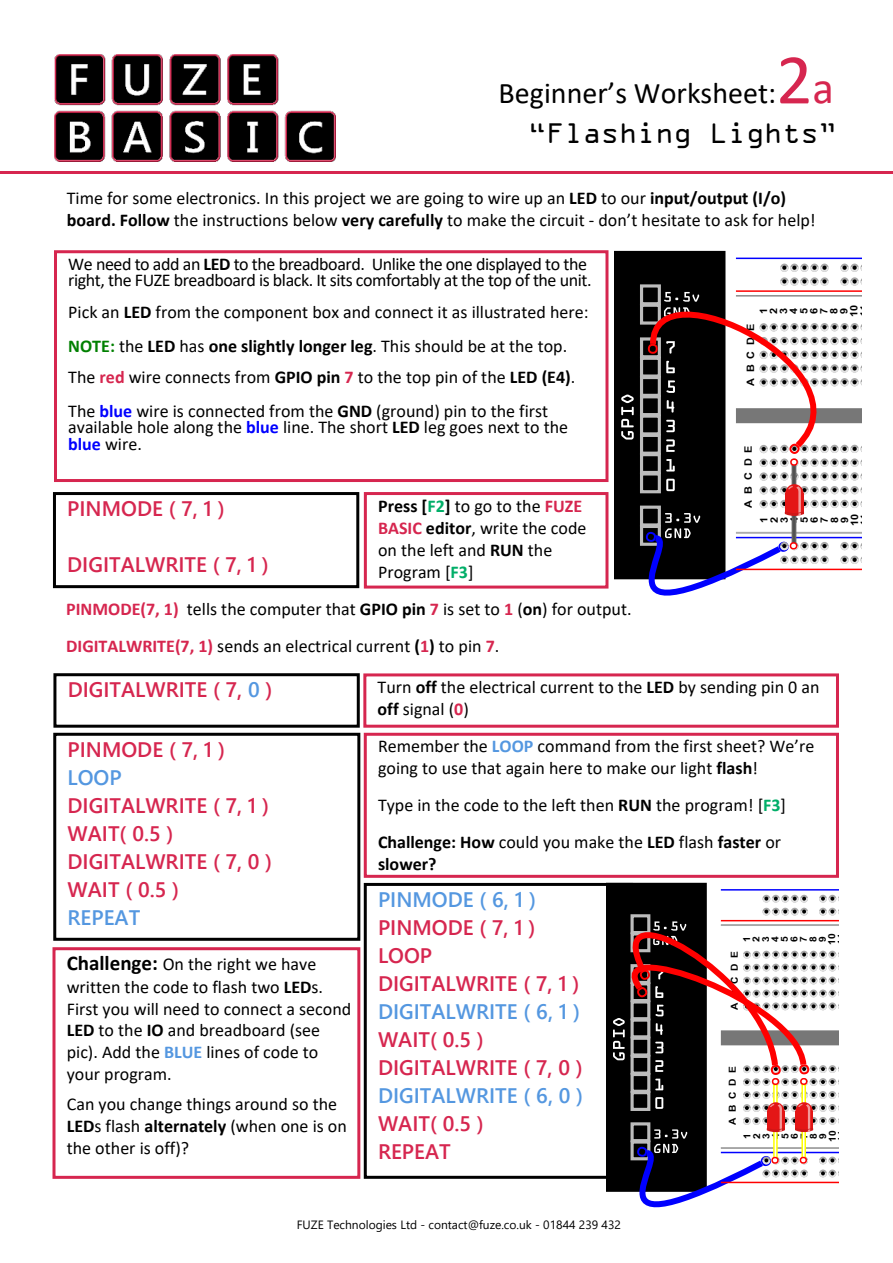
<style>
.page{position:relative;width:893px;height:1263px;background:#fff}
.page>*{position:absolute;margin:0;border:0;box-sizing:border-box;transform-origin:0 0}
.t1{font:72px "Calibri";color:#d6264f}
.t2{font:30px "Calibri";color:#000}
.t3{font:30px "OCRA Extended";color:#000}
.t4{font:600 21px/27.9px "Segoe UI";color:#d6264f}
.t5{font:600 21px "Segoe UI";color:#5497e0}
.t6{font:18px/22px "Calibri";color:#000}
.t7{font:18px/16.6px "Calibri";letter-spacing:-.025em;color:#000}
.t8{font:700 18px "Calibri";color:#000}
.t9{font:12px "Segoe UI";color:#000}
.t10{font:700 10.2px/10.1px "Arial Narrow";color:#000;scale:1.3 1}
.t11{font:700 9.6px/9.4px "Arial Narrow";color:#000;scale:1.3 1}
.s1{font-size:45px}
.s2{font-weight:700}
.s3{font-weight:700;color:#008000}
.s4{font-weight:700;color:#d6264f}
.s5{font-weight:700;color:#00f}
.s6{font-weight:700;color:#00ae68}
.s7{color:#5497e0}
.s8{font-weight:700;font-size:21px}
.s9{font-weight:700;color:#5497e0}
</style>
<div class="page">
<hr style="left:0;top:171px;width:893px;height:3px;background:#d6264f">
<div style="left:54px;top:250px;width:554px;height:232px;border:3px solid #d6264f"></div>
<div style="left:364px;top:492px;width:244px;height:96px;border:3px solid #d6264f"></div>
<div style="left:53px;top:492px;width:306px;height:96px;border:3px solid #000"></div>
<div style="left:363px;top:673px;width:476px;height:55px;border:3px solid #d6264f"></div>
<div style="left:53px;top:673px;width:307px;height:55px;border:3px solid #000"></div>
<div style="left:364px;top:733px;width:475px;height:145px;border:3px solid #d6264f"></div>
<div style="left:53px;top:733px;width:307px;height:208px;border:3px solid #000"></div>
<div style="left:52px;top:947px;width:308px;height:232px;border:3px solid #d6264f"></div>
<img style="left:54px;top:54px;width:281px;height:107px">
<div style="left:364px;top:883px;width:269px;height:296px;border:3px solid #000"></div>
<div style="left:614px;top:251px;width:111px;height:328px;background:#000"></div>
<hr style="left:736px;top:258px;width:126px;height:1px;background:#00f">
<svg style="left:580px;top:262px;width:282px;height:334px"></svg>
<svg style="left:606px;top:883px;width:233px;height:324px"></svg>
<h1 class="t1" style="left:776px;top:49px;width:60px">2<span class="s1">a</span></h1>
<h2 class="t2" style="left:499px;top:80px;width:279px">Beginner’s Worksheet:</h2>
<h2 class="t3" style="left:528px;top:123px;width:310px">“Flashing Lights”</h2>
<p class="t6" style="left:67px;top:189px;width:750px">Time for some electronics. In this project we are going to wire up an <span class="s2">LED</span> to our <span class="s2">input/output (I/o) board. Follow</span> the instructions below <span class="s2">very carefully</span> to make the circuit - don’t hesitate to ask for help!</p>
<p class="t7" style="left:68px;top:257px;width:525px">We need to add an <span class="s2">LED</span> to the breadboard. Unlike the one displayed to the right, the FUZE breadboard is black. It sits comfortably at the top of the unit.</p>
<p class="t6" style="left:68px;top:297px;width:522px;line-height:33.5px">Pick an <span class="s2">LED</span> from the component box and connect it as illustrated here:<br><span class="s3">NOTE:</span> the <span class="s2">LED</span> has <span class="s2">one slightly longer leg</span>. This should be at the top.</p>
<p class="t6" style="left:68px;top:362px;width:509px;line-height:33.5px">The <span class="s4">red</span> wire connects from <span class="s2">GPIO pin</span> <span class="s4">7</span> to the top pin of the <span class="s2">LED (E4)</span>.<br>The <span class="s5">blue</span> wire is connected from the <span class="s2">GND</span> (ground) pin to the first</p>
<p class="t6" style="left:68px;top:421px;width:501px;line-height:16.6px">available hole along the <span class="s5">blue</span> line. The short <span class="s2">LED</span> leg goes next to the <span class="s5">blue</span> wire.</p>
<p class="t10" style="left:759px;top:317px;width:11px;rotate:-90deg">1<br>2<br>3<br>4<br>5<br>6<br>7<br>8<br>9<br>10<br>11</p>
<p class="t10" style="left:746px;top:386px;width:50px;rotate:-90deg">A B C D E</p>
<p class="t10" style="left:744px;top:508px;width:50px;rotate:-90deg">A B C D E</p>
<p class="t6" style="left:378px;top:496px;width:210px"><span class="s2">Press [</span><span class="s6">F2</span><span class="s2">]</span> to go to the <span class="s4">FUZE<br>BASIC</span> <span class="s2">editor</span>, write the code on the left and <span class="s2">RUN</span> the<br>Program [<span class="s6">F3</span>]</p>
<p class="t4" style="left:67px;top:497px;width:159px">PINMODE ( 7, 1 )</p>
<p class="t4" style="left:67px;top:553px;width:203px">DIGITALWRITE ( 7, 1 )</p>
<p class="t10" style="left:760px;top:526px;width:11px;rotate:-90deg">1<br>2<br>3<br>4<br>5<br>6<br>7<br>8<br>9<br>10<br>11</p>
<p class="t6" style="left:66px;top:591px;width:567px;line-height:37px"><span class="s4">PINMODE(7, 1)</span> tells the computer that <span class="s2">GPIO pin</span> <span class="s4">7</span> is set to <span class="s4">1</span> (<span class="s2">on</span>) for output.<br><span class="s4">DIGITALWRITE(7, 1)</span> sends an electrical current <span class="s2">(</span><span class="s4">1</span><span class="s2">)</span> to pin <span class="s4">7</span>.</p>
<p class="t4" style="left:68px;top:678px;width:206px">DIGITALWRITE ( 7, <span class="s7">0</span> )</p>
<p class="t4" style="left:68px;top:737px;width:159px">PINMODE ( 7, 1 )</p>
<p class="t5" style="left:68px;top:770px;width:56px">LOOP</p>
<p class="t4" style="left:68px;top:793px;width:206px">DIGITALWRITE ( 7, 1 )<br>WAIT( 0.5 )<br>DIGITALWRITE ( 7, 0 )<br>WAIT ( 0.5 )</p>
<p class="t5" style="left:68px;top:909px;width:74px">REPEAT</p>
<p class="t6" style="left:67px;top:954px;width:286px"><span class="s8">Challenge:</span> On the right we have written the code to flash two <span class="s2">LED</span>s.<br>First you will need to connect a second<br><span class="s2">LED</span> to the <span class="s2">IO</span> and breadboard (see pic). Add the <span class="s9">BLUE</span> lines of code to your program.</p>
<p class="t6" style="left:67px;top:1094px;width:282px">Can you change things around so the<br><span class="s2">LED</span>s flash <span class="s2">alternately</span> (when one is on the other is off)?</p>
<p class="t6" style="left:378px;top:677px;width:443px">Turn <span class="s2">off</span> the electrical current to the <span class="s2">LED</span> by sending pin 0 an <span class="s2">off</span> signal (<span class="s4">0</span>)</p>
<p class="t6" style="left:378px;top:737px;width:438px">Remember the <span class="s9">LOOP</span> command from the first sheet? We’re going to use that again here to make our light <span class="s2">flash</span>!</p>
<p class="t6" style="left:378px;top:788px;width:410px;line-height:37px">Type in the code to the left then <span class="s2">RUN</span> the program! [<span class="s6">F3</span>]<br><span class="s2">Challenge: How</span> could you make the <span class="s2">LED</span> flash <span class="s2">faster</span> or</p>
<p class="t8" style="left:378px;top:857px;width:60px">slower?</p>
<p class="t5" style="left:378px;top:892px;width:159px">PINMODE ( 6, 1 )</p>
<p class="t4" style="left:378px;top:916px;width:203px">PINMODE ( 7, 1 )<br>LOOP<br>DIGITALWRITE ( 7, 1 )</p>
<p class="t5" style="left:378px;top:1003px;width:203px">DIGITALWRITE ( 6, 1 )</p>
<p class="t4" style="left:378px;top:1027px;width:206px">WAIT( 0.5 )<br>DIGITALWRITE ( 7, 0 )</p>
<p class="t5" style="left:378px;top:1087px;width:207px">DIGITALWRITE ( 6, 0 )</p>
<p class="t4" style="left:378px;top:1111px;width:107px">WAIT( 0.5 )<br>REPEAT</p>
<p class="t11" style="left:743px;top:945px;width:10px;rotate:-90deg">1<br>2<br>3<br>4<br>5<br>6<br>7<br>8<br>9<br>10<br>11</p>
<p class="t11" style="left:731px;top:1010px;width:47px;rotate:-90deg">A B C D E</p>
<p class="t11" style="left:729px;top:1125px;width:47px;rotate:-90deg">A B C D E</p>
<p class="t11" style="left:743px;top:1142px;width:10px;rotate:-90deg">1<br>2<br>3<br>4<br>5<br>6<br>7<br>8<br>9<br>10<br>11</p>
<p class="t9" style="left:297px;top:1220px;width:326px">FUZE Technologies Ltd - contact@fuze.co.uk - 01844 239 432</p>
</div>
